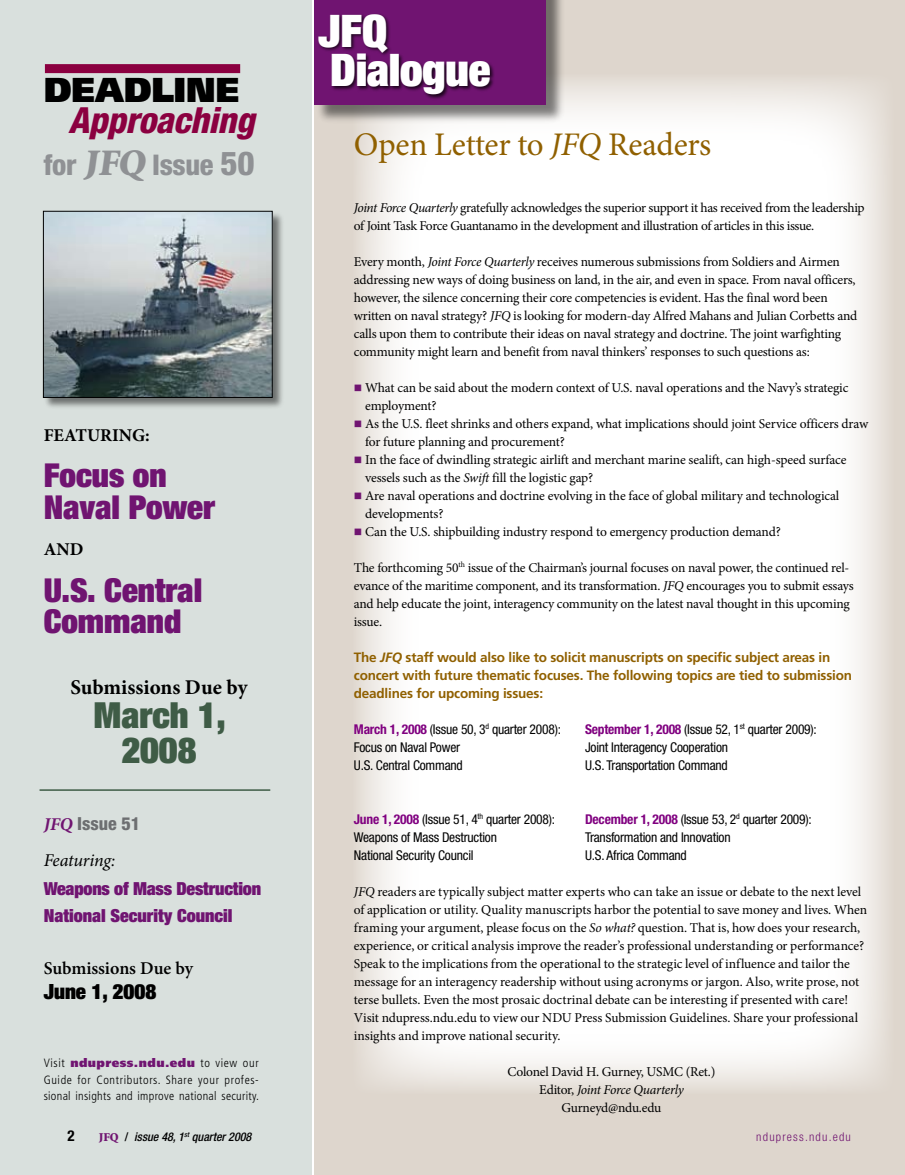
<style>
.page{position:relative;width:905px;height:1175px;background:#fff}
.page>*{position:absolute;margin:0;border:0;box-sizing:border-box;transform-origin:0 0}
.t1{font:900 condensed 45px/39px "Helvetica Neue LT Std";letter-spacing:-.005em;color:#fff}
.t2{font:900 condensed 36px/34.5px "Helvetica Neue LT Std";color:#3f5c46;text-align:center}
.t3{font:italic 800 condensed 36px "Helvetica Neue LT Std";letter-spacing:-.01em;color:#8b0040}
.t4{font:900 34.5px "Frutiger LT Std";letter-spacing:-.005em;color:#000}
.t5{font:900 condensed 33px/31.5px "Helvetica Neue LT Std";color:#701471}
.t6{font:33px "Minion Pro";letter-spacing:-.01em;color:#906000}
.t7{font:800 condensed 28.5px "Helvetica Neue LT Std";letter-spacing:-.01em;color:#8f9194}
.t8{font:700 21px "Minion Pro";color:#000}
.t9{font:900 condensed 21px "Helvetica Neue LT Std";color:#000}
.t10{font:900 condensed 18px/27px "Helvetica Neue LT Std";letter-spacing:-.005em;color:#701471}
.t11{font:600 18px "Minion Pro";letter-spacing:-.005em;color:#000}
.t12{font:700 18px "Minion Pro";color:#000}
.t13{font:800 condensed 18px "Helvetica Neue LT Std";color:#6d6f71}
.t14{font:italic 18px "Minion Pro";letter-spacing:-.015em;color:#000}
.t15{font:13.5px/18px "Minion Pro";letter-spacing:-.015em;color:#000}
.t16{font:condensed 13.5px "Helvetica Neue LT Std";letter-spacing:-.015em;color:#000}
.t17{font:700 13.5px/18px "Frutiger LT Std";letter-spacing:-.015em;color:#906000}
.t18{font:300 condensed 12px/16.5px "Frutiger LT Std";letter-spacing:.025em;color:#000;text-align:justify}
.t19{font:italic 500 condensed 12px "Helvetica Neue LT Std";color:#000}
.t20{font:300 condensed 12px "Helvetica Neue LT Std";letter-spacing:.1em;color:#701471}
.s1{font-family:"Minion Std";font-weight:900;font-stretch:normal;font-size:37.5px}
.s2{font-size:33px}
.s3{font-family:"Minion Pro";font-weight:700;font-style:italic;font-stretch:normal;color:#701471}
.s4{font-weight:900;font-stretch:normal;color:#701471}
.s5{font-style:italic}
.s6{color:#701471}
.s7{font-weight:700;color:#800080}
.s8{font-family:"Minion Std";font-weight:900;font-style:normal;font-stretch:normal;color:#701471}
.s9{font-style:normal}
</style>
<div class="page">
<div style="left:314px;top:0;width:590px;height:1174px;background:#ded6cd"></div>
<svg style="left:360px;top:81px;width:526px;height:1007px;fill:#fff"></svg>
<div style="left:316px;top:0;width:250px;height:124px;background:#000;opacity:.5"></div>
<div style="left:314px;top:0;width:232px;height:104px;background:#701471"></div>
<div style="left:316px;top:12px;width:179px;height:88px;background:#000;opacity:.75"></div>
<div style="left:0;top:0;width:311px;height:1174px;background:#d9e0dd"></div>
<div style="left:45px;top:64px;width:195px;height:9px;background:#8b0040"></div>
<hr style="left:40px;top:789px;width:230px;height:1px;background:#3f5c46">
<div style="left:43px;top:210px;width:243px;height:201px;background:#000;opacity:.5"></div>
<img style="left:45px;top:213px;width:225px;height:182px">
<div style="left:43px;top:211px;width:229px;height:186px;border:1px solid #000"></div>
<h3 class="t4" style="left:44px;top:68px;width:197px">DEADLINE</h3>
<h2 class="t3" style="left:69px;top:98px;width:187px">Approaching</h2>
<h3 class="t7" style="left:44px;top:147px;width:212px">for <span class="s1">JFQ</span> Issue <span class="s2">50</span></h3>
<h3 class="t12" style="left:44px;top:422px;width:107px">FEATURING:</h3>
<h3 class="t5" style="left:44px;top:459px;width:173px">Focus on<br>Naval Power</h3>
<h3 class="t12" style="left:44px;top:537px;width:41px">AND</h3>
<h3 class="t5" style="left:44px;top:573px;width:160px">U.S. Central<br>Command</h3>
<h3 class="t8" style="left:70px;top:672px;width:179px">Submissions Due by</h3>
<h2 class="t2" style="left:93px;top:697px;width:134px">March 1,<br>2008</h2>
<h3 class="t13" style="left:44px;top:812px;width:98px"><span class="s3">JFQ</span> Issue 51</h3>
<h3 class="t14" style="left:44px;top:848px;width:73px">Featuring:</h3>
<h3 class="t10" style="left:44px;top:874px;width:219px">Weapons of Mass Destruction<br>National Security Council</h3>
<h3 class="t11" style="left:44px;top:957px;width:151px">Submissions Due by</h3>
<h3 class="t9" style="left:44px;top:977px;width:114px">June 1, 2008</h3>
<p class="t18" style="left:44px;top:1055px;width:217px">Visit <span class="s4">ndupress.ndu.edu</span> to view our Guide for Contributors. Share your profes&shy;sional insights and improve national security.</p>
<h1 class="t1" style="left:318px;top:10px;width:173px">JFQ<br>Dialogue</h1>
<h3 class="t6" style="left:354px;top:123px;width:359px">Open Letter to <span class="s5">JFQ</span> Readers</h3>
<p class="t15" style="left:354px;top:198px;width:512px"><span class="s5">Joint Force Quarterly</span> gratefully acknowledges the superior support it has received from the leadership of Joint Task Force Guantanamo in the development and illustration of articles in this issue.</p>
<p class="t15" style="left:354px;top:252px;width:505px">Every month, <span class="s5">Joint Force Quarterly</span> receives numerous submissions from Soldiers and Airmen addressing new ways of doing business on land, in the air, and even in space. From naval officers, however, the silence concerning their core competencies is evident. Has the final word been written on naval strategy? <span class="s5">JFQ</span> is looking for modern-day Alfred Mahans and Julian Corbetts and calls upon them to contribute their ideas on naval strategy and doctrine. The joint warfighting community might learn and benefit from naval thinkers’ responses to such questions as:</p>
<p class="t15" style="left:365px;top:378px;width:485px;text-indent:-11px"><span class="s6">■</span> What can be said about the modern context of U.S. naval operations and the Navy’s strategic employment?</p>
<p class="t15" style="left:365px;top:414px;width:504px;text-indent:-11px"><span class="s6">■</span> As the U.S. fleet shrinks and others expand, what implications should joint Service officers draw for future planning and procurement?</p>
<p class="t15" style="left:365px;top:450px;width:483px;text-indent:-11px"><span class="s6">■</span> In the face of dwindling strategic airlift and merchant marine sealift, can high-speed surface vessels such as the <span class="s5">Swift</span> fill the logistic gap?</p>
<p class="t15" style="left:365px;top:486px;width:476px;text-indent:-11px"><span class="s6">■</span> Are naval operations and doctrine evolving in the face of global military and technological developments?</p>
<p class="t15" style="left:354px;top:522px;width:428px"><span class="s6">■</span> Can the U.S. shipbuilding industry respond to emergency production demand?</p>
<p class="t15" style="left:354px;top:558px;width:501px">The forthcoming 50<sup>th</sup> issue of the Chairman’s journal focuses on naval power, the continued rel&shy;evance of the maritime component, and its transformation. <span class="s5">JFQ</span> encourages you to submit essays and help educate the joint, interagency community on the latest naval thought in this upcoming issue.</p>
<p class="t17" style="left:354px;top:648px;width:499px">The <span class="s5">JFQ</span> staff would also like to solicit manuscripts on specific subject areas in concert with future thematic focuses. The following topics are tied to submission deadlines for upcoming issues:</p>
<p class="t16" style="left:354px;top:721px;width:209px"><span class="s7">March 1, 2008</span> (Issue 50, 3<sup>d</sup> quarter 2008):</p>
<p class="t16" style="left:585px;top:721px;width:233px"><span class="s7">September 1, 2008</span> (Issue 52, 1<sup>st</sup> quarter 2009):</p>
<p class="t16" style="left:354px;top:739px;width:108px">Focus on Naval Power</p>
<p class="t16" style="left:585px;top:739px;width:144px">Joint Interagency Cooperation</p>
<p class="t16" style="left:354px;top:757px;width:110px">U.S. Central Command</p>
<p class="t16" style="left:585px;top:757px;width:144px">U.S. Transportation Command</p>
<p class="t16" style="left:354px;top:811px;width:203px"><span class="s7">June 1, 2008</span> (Issue 51, 4<sup>th</sup> quarter 2008):</p>
<p class="t16" style="left:585px;top:811px;width:228px"><span class="s7">December 1, 2008</span> (Issue 53, 2<sup>d</sup> quarter 2009):</p>
<p class="t16" style="left:354px;top:829px;width:145px">Weapons of Mass Destruction</p>
<p class="t16" style="left:585px;top:829px;width:147px">Transformation and Innovation</p>
<p class="t16" style="left:354px;top:847px;width:121px">National Security Council</p>
<p class="t16" style="left:585px;top:847px;width:103px">U.S. Africa Command</p>
<p class="t15" style="left:354px;top:882px;width:515px"><span class="s5">JFQ</span> readers are typically subject matter experts who can take an issue or debate to the next level of application or utility. Quality manuscripts harbor the potential to save money and lives. When framing your argument, please focus on the <span class="s5">So what?</span> question. That is, how does your research, experience, or critical analysis improve the reader’s professional understanding or performance?<br>Speak to the implications from the operational to the strategic level of influence and tailor the message for an interagency readership without using acronyms or jargon. Also, write prose, not terse bullets. Even the most prosaic doctrinal debate can be interesting if presented with care!<br>Visit ndupress.ndu.edu to view our NDU Press Submission Guidelines. Share your professional insights and improve national security.</p>
<p class="t15" style="left:507px;top:1062px;width:209px;text-align:center">Colonel David H. Gurney, USMC (Ret.)<br>Editor, <span class="s5">Joint Force Quarterly<br></span>Gurneyd@ndu.edu</p>
<p class="t19" style="left:99px;top:1129px;width:154px"><span class="s8">JFQ</span> <span class="s9">/</span> issue 48, 1<sup>st</sup> quarter 2008</p>
<p class="t20" style="left:756px;top:1129px;width:96px">ndupress.ndu.edu</p>
</div>
